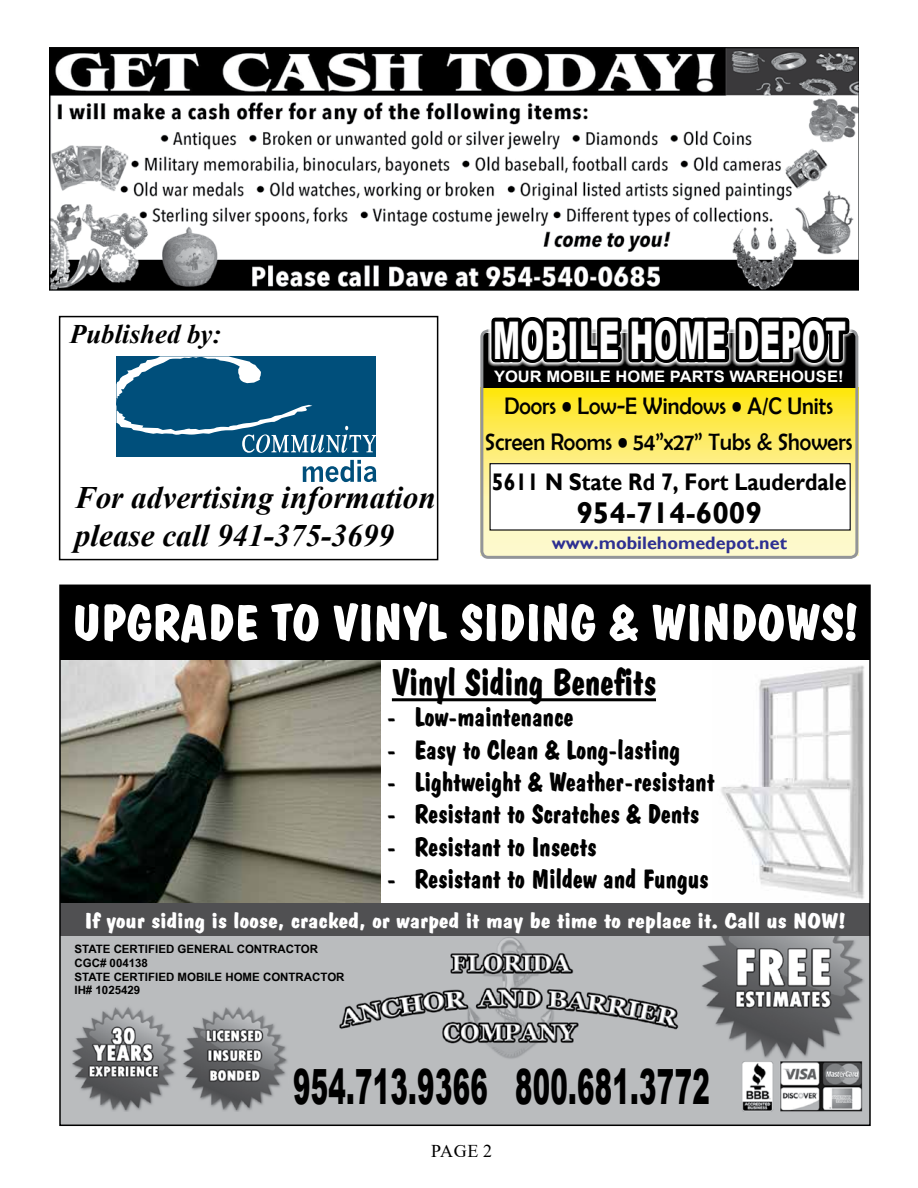
<style>
.page{position:relative;width:918px;height:1188px;background:#fff}
.page>*{position:absolute;margin:0;border:0;box-sizing:border-box;transform-origin:0 0}
.t1{font:900 52.05px "Arial";letter-spacing:.02em;color:#fff;scale:.55 1}
.t2{font:50.85px "Dom Bold BT";color:#fff;scale:1.05 1}
.t3{font:900 48.6px "Arial";letter-spacing:.01em;color:#000;scale:.54 1}
.t4{font:37.95px "Dom Bold BT";color:#000;scale:.96 1}
.t5{font:italic 700 31.2px/37.5px "Times New Roman";color:#000}
.t6{font:700 30px "Gill Sans";color:#010101}
.t7{font:27px "Dom Bold BT";color:#000}
.t8{font:italic 700 26.85px "Times New Roman";color:#000}
.t9{font:24px/36px "Berlin Sans FB";color:#000;text-align:center;scale:.93 1}
.t10{font:700 24px "Gill Sans";color:#010101;scale:.89 1}
.t11{font:21.6px "Dom Bold BT";color:#fff;scale:1.22 1}
.t12{font:700 18px "Gill Sans";color:#2e3092}
.t13{font:18px "Times New Roman";color:#000}
.t14{font:700 15.75px "Arial";color:#fff;scale:1.05 1}
.t15{font:700 11.55px/13.8px "Arial Narrow";color:#000;scale:1.22 1}
</style>
<div class="page">
<img style="left:721px;top:665px;width:143px;height:234px">
<img style="left:62px;top:660px;width:319px;height:243px">
<img style="left:62px;top:936px;width:806px;height:177px">
<div style="left:60px;top:585px;width:810px;height:75px;background:#000"></div>
<div style="left:60px;top:936px;width:291px;height:63px;background:#babcbe"></div>
<div style="left:60px;top:903px;width:810px;height:33px;background:#505052"></div>
<hr style="left:392px;top:698px;width:264px;height:3px;background:#000">
<div style="left:60px;top:1113px;width:810px;height:12px;background:#babcbe"></div>
<div style="left:289px;top:1061px;width:447px;height:64px;background:#babcbe"></div>
<svg style="left:480px;top:329px;width:378px;height:230px"></svg>
<svg style="left:488px;top:317px;width:365px;height:81px;background:#343116"></svg>
<div style="left:116px;top:356px;width:260px;height:101px;background:#004f7b"></div>
<svg style="left:303px;top:460px;width:74px;height:22px"></svg>
<svg style="left:116px;top:356px;width:260px;height:97px"></svg>
<div style="left:59px;top:316px;width:379px;height:244px;border:2px solid #000"></div>
<img style="left:49px;top:47px;width:809px;height:243px">
<p class="t8" style="left:70px;top:315px;width:153px">Published by:</p>
<p class="t5" style="left:75px;top:478px;width:362px">For advertising information please call 941-375-3699</p>
<h1 class="t1" style="left:493px;top:302px;width:643px">MOBILE HOME DEPOT</h1>
<p class="t14" style="left:494px;top:365px;width:334px">YOUR MOBILE HOME PARTS WAREHOUSE!</p>
<p class="t9" style="left:485px;top:388px;width:397px">Doors • Low-E Windows • A/C Units<br>Screen Rooms • 54”x27” Tubs &amp; Showers</p>
<p class="t10" style="left:492px;top:467px;width:400px">5611 N State Rd 7, Fort Lauderdale</p>
<p class="t6" style="left:576px;top:495px;width:187px">954-714-6009</p>
<p class="t12" style="left:552px;top:532px;width:237px">www.mobilehomedepot.net</p>
<h2 class="t2" style="left:72px;top:592px;width:751px">UPGRADE TO VINYL SIDING &amp; WINDOWS!</h2>
<h3 class="t4" style="left:392px;top:659px;width:277px">Vinyl Siding Benefits</h3>
<p class="t7" style="left:387px;top:701px;width:188px">- Low-maintenance</p>
<p class="t7" style="left:387px;top:733px;width:295px">- Easy to Clean &amp; Long-lasting</p>
<p class="t7" style="left:387px;top:765px;width:329px">- Lightweight &amp; Weather-resistant</p>
<p class="t7" style="left:387px;top:798px;width:314px">- Resistant to Scratches &amp; Dents</p>
<p class="t7" style="left:387px;top:830px;width:211px">- Resistant to Insects</p>
<p class="t7" style="left:387px;top:863px;width:323px">- Resistant to Mildew and Fungus</p>
<p class="t11" style="left:84px;top:907px;width:625px">If your siding is loose, cracked, or warped it may be time to replace it. Call us NOW!</p>
<p class="t15" style="left:75px;top:941px;width:223px">STATE CERTIFIED GENERAL CONTRACTOR<br>CGC# 004138<br>STATE CERTIFIED MOBILE HOME CONTRACTOR<br>IH# 1025429</p>
<h3 class="t3" style="left:293px;top:1051px;width:773px">954.713.9366 800.681.3772</h3>
<p class="t13" style="left:431px;top:1138px;width:63px">PAGE 2</p>
</div>
